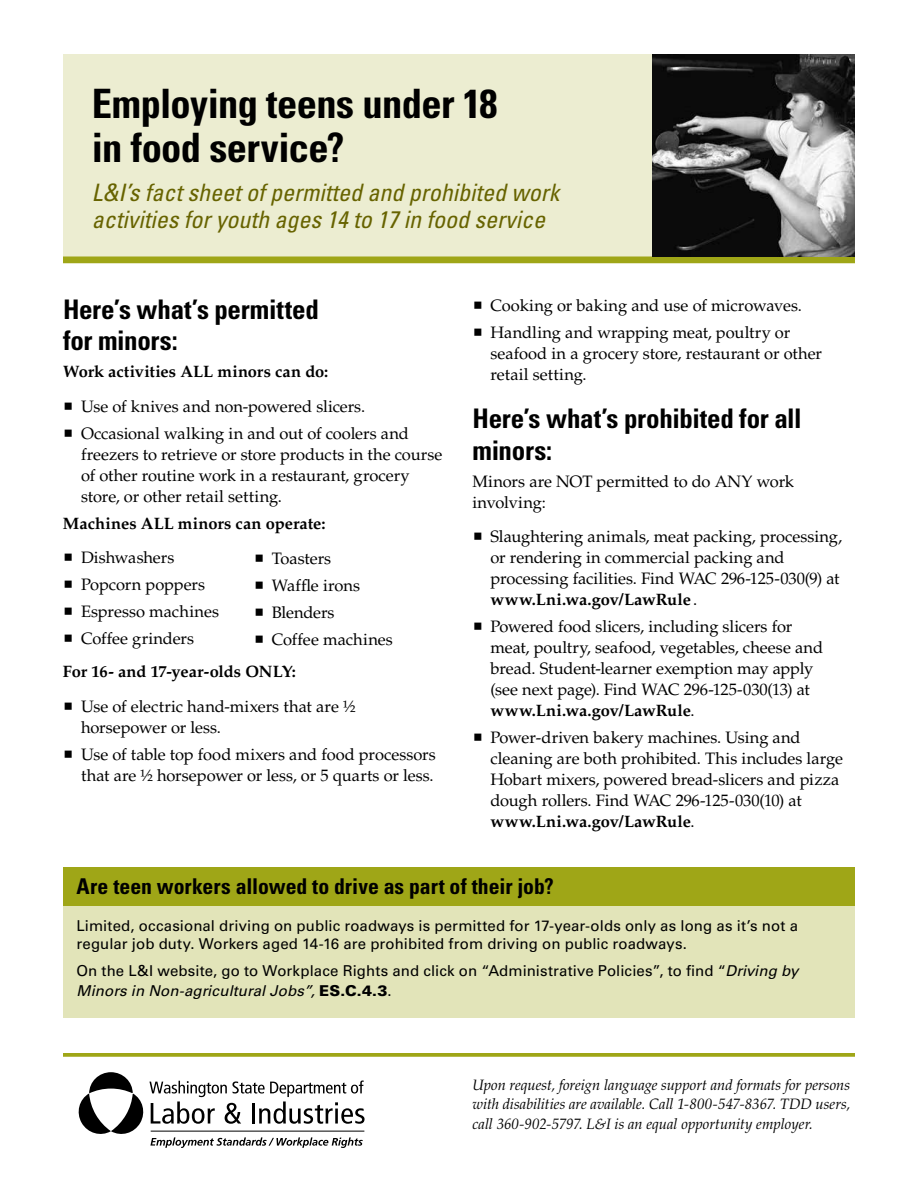
<style>
.page{position:relative;width:918px;height:1188px;background:#fff}
.page>*{position:absolute;margin:0;border:0;box-sizing:border-box;transform-origin:0 0}
.t1{font:700 condensed 40.5px/43.5px "Univers LT Std";letter-spacing:-.015em;color:#000}
.t2{font:700 condensed 27px/31.5px "Univers LT Std";letter-spacing:-.01em;color:#000}
.t3{font:italic condensed 24px/27px "Univers LT Std";color:#676300}
.t4{font:700 condensed 21.75px "Univers LT Std";color:#000}
.t5{font:16.5px/21px "Palatino LT Std";letter-spacing:-.005em;color:#000}
.t6{font:700 16.5px "Palatino LT Std";color:#000}
.t7{font:15px/18px "Univers LT Std";letter-spacing:.005em;color:#000}
.t8{font:italic 15px/19.5px "Palatino LT Std";color:#000;text-align:justify}
.s1{font-weight:700}
.s2{font-style:italic}
.s3{font-weight:900}
</style>
<div class="page">
<div style="left:63px;top:868px;width:792px;height:39px;background:#9fa617"></div>
<div style="left:63px;top:907px;width:792px;height:111px;background:#e2e4b9"></div>
<svg style="left:63px;top:1053px;width:792px;height:4px;background:#a4ab25"></svg>
<svg style="left:79px;top:1072px;width:286px;height:76px"></svg>
<div style="left:63px;top:54px;width:792px;height:202px;background:#ecedd1"></div>
<div style="left:63px;top:256px;width:792px;height:7px;background:#9fa617"></div>
<img style="left:652px;top:54px;width:203px;height:202px">
<h1 class="t1" style="left:92px;top:82px;width:407px">Employing teens under 18 in food service?</h1>
<h3 class="t3" style="left:92px;top:178px;width:469px">L&amp;I’s fact sheet of permitted and prohibited work activities for youth ages 14 to 17 in food service</h3>
<h2 class="t2" style="left:63px;top:293px;width:257px">Here’s what’s permitted for minors:</h2>
<p class="t6" style="left:63px;top:362px;width:267px">Work activities ALL minors can do:</p>
<p class="t5" style="left:81px;top:393px;width:329px;line-height:27px">Use of knives and non-powered slicers.<br>Occasional walking in and out of coolers and</p>
<p class="t5" style="left:81px;top:444px;width:363px">freezers to retrieve or store products in the course of other routine work in a restaurant, grocery store, or other retail setting.</p>
<p class="t6" style="left:63px;top:514px;width:264px">Machines ALL minors can operate:</p>
<p class="t5" style="left:81px;top:544px;width:140px;line-height:27px">Dishwashers<br>Popcorn poppers<br>Espresso machines<br>Coffee grinders</p>
<p class="t6" style="left:63px;top:662px;width:235px">For 16- and 17-year-olds ONLY:</p>
<p class="t5" style="left:81px;top:696px;width:276px">Use of electric hand-mixers that are ½ horsepower or less.</p>
<p class="t5" style="left:81px;top:744px;width:356px">Use of table top food mixers and food processors that are ½ horsepower or less, or 5 quarts or less.</p>
<p class="t5" style="left:272px;top:545px;width:122px;line-height:27px">Toasters<br>Waffle irons<br>Blenders<br>Coffee machines</p>
<p class="t5" style="left:490px;top:292px;width:313px;line-height:27px">Cooking or baking and use of microwaves.<br>Handling and wrapping meat, poultry or</p>
<p class="t5" style="left:490px;top:343px;width:333px">seafood in a grocery store, restaurant or other retail setting.</p>
<h2 class="t2" style="left:472px;top:403px;width:331px">Here’s what’s prohibited for all minors:</h2>
<p class="t5" style="left:472px;top:471px;width:323px">Minors are NOT permitted to do ANY work involving:</p>
<p class="t5" style="left:490px;top:526px;width:353px">Slaughtering animals, meat packing, processing, or rendering in commercial packing and processing facilities. Find WAC 296-125-030(9) at <span class="s1">www.Lni.wa.gov/LawRule</span>.</p>
<p class="t5" style="left:490px;top:616px;width:334px">Powered food slicers, including slicers for meat, poultry, seafood, vegetables, cheese and bread. Student-learner exemption may apply (see next page). Find WAC 296-125-030(13) at <span class="s1">www.Lni.wa.gov/LawRule</span>.</p>
<p class="t5" style="left:490px;top:727px;width:354px">Power-driven bakery machines. Using and cleaning are both prohibited. This includes large Hobart mixers, powered bread-slicers and pizza dough rollers. Find WAC 296-125-030(10) at <span class="s1">www.Lni.wa.gov/LawRule</span>.</p>
<h3 class="t4" style="left:76px;top:873px;width:479px">Are teen workers allowed to drive as part of their job?</h3>
<p class="t7" style="left:76px;top:917px;width:723px">Limited, occasional driving on public roadways is permitted for 17-year-olds only as long as it’s not a regular job duty. Workers aged 14-16 are prohibited from driving on public roadways.</p>
<p class="t7" style="left:76px;top:961px;width:724px;line-height:19.8px">On the L&amp;I website, go to Workplace Rights and click on “Administrative Policies”, to find “<span class="s2">Driving by<br>Minors in Non-agricultural Jobs”,</span> <span class="s3">ES.C.4.3</span>.</p>
<p class="t8" style="left:472px;top:1075px;width:379px">Upon request, foreign language support and formats for persons with disabilities are available. Call 1-800-547-8367. TDD users, call 360-902-5797. L&amp;I is an equal opportunity employer.</p>
</div>
